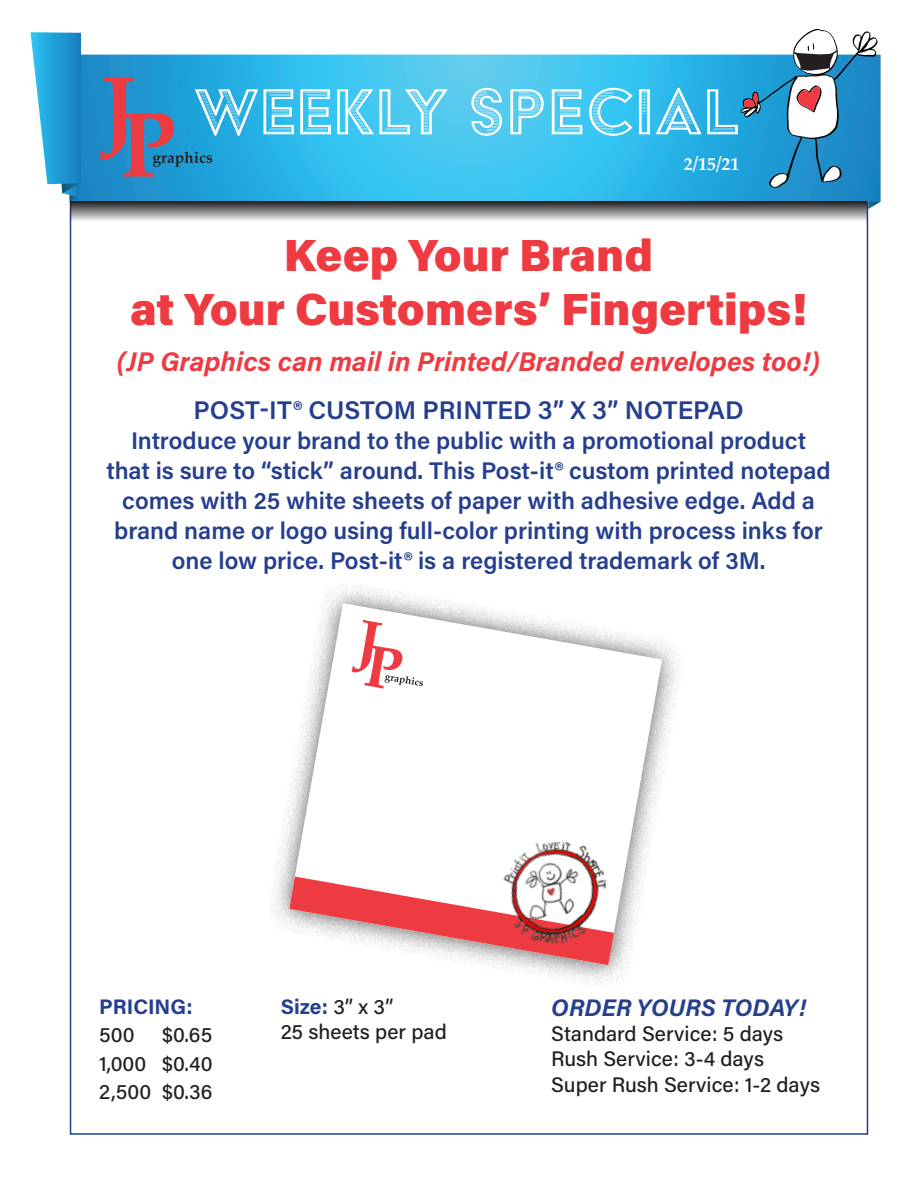
<style>
.page{position:relative;width:918px;height:1188px;background:#fff}
.page>*{position:absolute;margin:0;border:0;box-sizing:border-box;transform-origin:0 0}
.t1{font:75px "Acier BAT Text Gris";letter-spacing:.01em;color:#fff}
.t2{font:900 45px/54px "Acumin Pro";color:#ee3a41;text-align:center}
.t3{font:italic 700 27px "Acumin Pro";color:#ee3a41}
.t4{font:600 25.5px "Acumin Pro";color:#253f8e}
.t5{font:600 24px/30px "Acumin Pro";color:#253f8e;text-align:center}
.t6{font:italic 700 24px "Acumin Pro";color:#253f8e}
.t7{font:500 21px "Acumin Pro";color:#231f20}
.t8{font:700 21px "Acumin Pro";color:#253f8e}
.t9{font:700 18px "Palatino";color:#fff}
.s1{font-weight:500;color:#231f20}
</style>
<div class="page">
<svg style="left:81px;top:55px;width:660px;height:146px;background:#34b9e9"></svg>
<svg style="left:31px;top:32px;width:50px;height:170px"></svg>
<div style="left:70px;top:201px;width:797px;height:20px;background:linear-gradient(to bottom,#1f1c1d,#e5e4e5)"></div>
<svg style="left:741px;top:29px;width:139px;height:180px"></svg>
<svg style="left:100px;top:77px;width:112px;height:100px;background:#4b81af"></svg>
<div style="left:266px;top:581px;width:419px;height:407px;background:#231f20;opacity:.75"></div>
<svg style="left:289px;top:603px;width:373px;height:362px"></svg>
<svg style="left:289px;top:877px;width:194px;height:88px"></svg>
<img style="left:483px;top:821px;width:147px;height:146px">
<svg style="left:352px;top:620px;width:71px;height:69px"></svg>
<p class="t1" style="left:194px;top:72px;width:547px">WEEKLY SPECIAL</p>
<p class="t9" style="left:684px;top:148px;width:57px">2/15/21</p>
<p class="t2" style="left:130px;top:226px;width:678px">Keep Your Brand<br>at Your Customers’ Fingertips!</p>
<p class="t3" style="left:117px;top:343px;width:705px">(JP Graphics can mail in Printed/Branded envelopes too!)</p>
<p class="t4" style="left:194px;top:392px;width:552px">POST-IT® CUSTOM PRINTED 3” X 3” NOTEPAD</p>
<p class="t5" style="left:106px;top:425px;width:726px">Introduce your brand to the public with a promotional product that is sure to “stick” around. This Post-it® custom printed notepad comes with 25 white sheets of paper with adhesive edge. Add a brand name or logo using full-color printing with process inks for one low price. Post-it® is a registered trademark of 3M.</p>
<p class="t8" style="left:99px;top:992px;width:95px">PRICING:</p>
<p class="t7" style="left:99px;top:1020px;width:37px">500</p>
<p class="t7" style="left:162px;top:1020px;width:52px">$0.65</p>
<p class="t7" style="left:99px;top:1049px;width:115px">1,000 $0.40</p>
<p class="t7" style="left:99px;top:1077px;width:115px">2,500 $0.36</p>
<p class="t8" style="left:281px;top:992px;width:114px">Size: <span class="s1">3” x 3”</span></p>
<p class="t7" style="left:281px;top:1017px;width:168px">25 sheets per pad</p>
<p class="t6" style="left:551px;top:991px;width:256px">ORDER YOURS TODAY!</p>
<p class="t7" style="left:551px;top:1019px;width:233px">Standard Service: 5 days</p>
<p class="t7" style="left:551px;top:1044px;width:214px">Rush Service: 3-4 days</p>
<p class="t7" style="left:551px;top:1070px;width:270px">Super Rush Service: 1-2 days</p>
</div>
